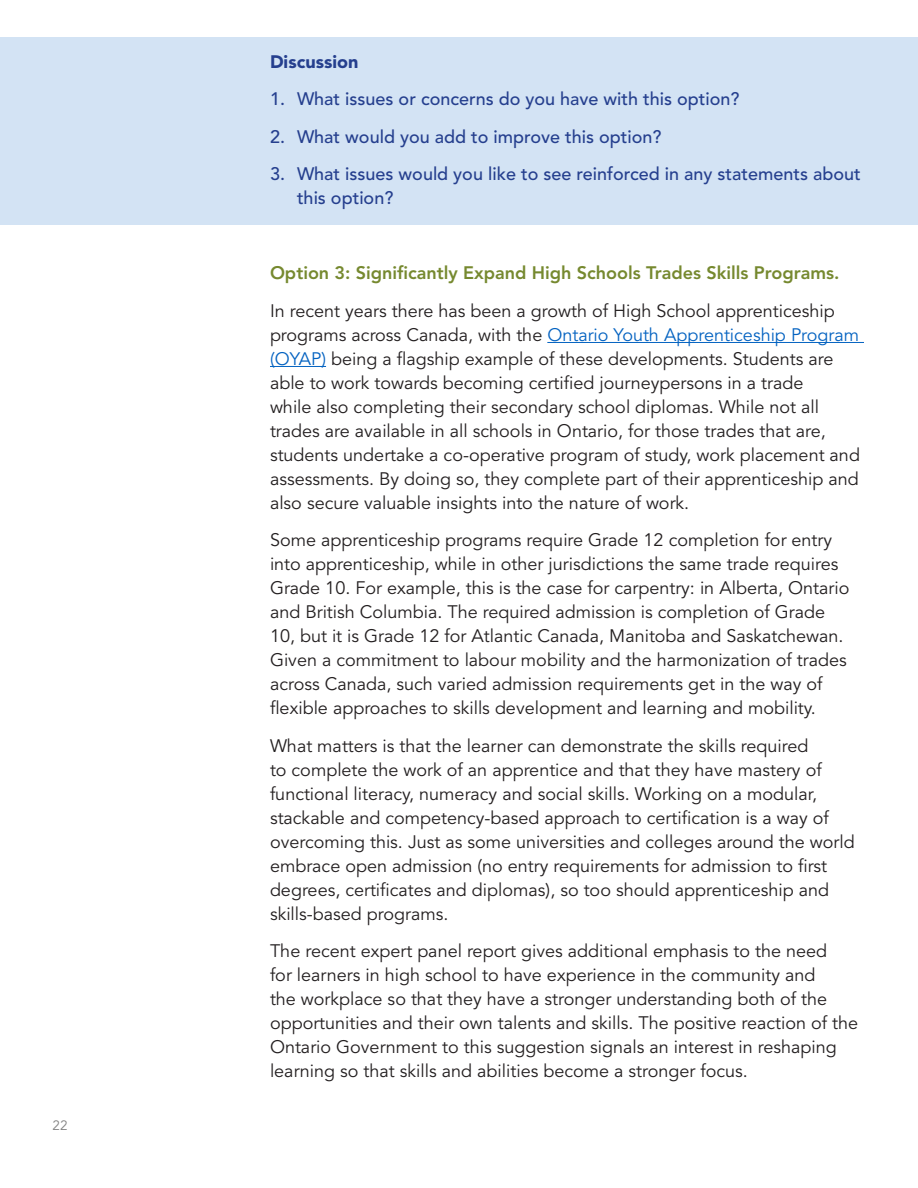
<style>
.page{position:relative;width:918px;height:1188px;background:#fff}
.page>*{position:absolute;margin:0;border:0;box-sizing:border-box;transform-origin:0 0}
.No_Spacing{font:18px/24px "Avenir";color:#231f20}
.t1{font:500 18px/24px "Avenir";color:#253f8e}
.t2{font:800 18px "Avenir";color:#76892f}
.t3{font:900 18px "Avenir";color:#253f8e}
.t4{font:13.5px "Avenir";color:#828282}
.s1{color:#0563c1}
</style>
<div class="page">
<div style="left:0;top:37px;width:918px;height:188px;background:#d3e3f4"></div>
<hr style="left:547px;top:342px;width:317px;height:1px;background:#0563c1">
<hr style="left:270px;top:366px;width:56px;height:1px;background:#0563c1">
<p class="t4" style="left:53px;top:1118px;width:17px">22</p>
<p class="t3" style="left:270px;top:51px;width:90px">Discussion</p>
<p class="t1" style="left:270px;top:87px;width:471px">1. What issues or concerns do you have with this option?</p>
<p class="t1" style="left:270px;top:125px;width:393px">2. What would you add to improve this option?</p>
<p class="t1" style="left:297px;top:162px;width:565px;text-indent:-27px">3. What issues would you like to see reinforced in any statements about this option?</p>
<p class="t2" style="left:270px;top:262px;width:571px">Option 3: Significantly Expand High Schools Trades Skills Programs.</p>
<p class="No_Spacing" style="left:270px;top:299px;width:592px">In recent years there has been a growth of High School apprenticeship programs across Canada, with the <span class="s1">Ontario Youth Apprenticeship Program (OYAP)</span> being a flagship example of these developments. Students are able to work towards becoming certified journeypersons in a trade<br>while also completing their secondary school diplomas. While not all trades are available in all schools in Ontario, for those trades that are, students undertake a co-operative program of study, work placement and assessments. By doing so, they complete part of their apprenticeship and also secure valuable insights into the nature of work.</p>
<p class="No_Spacing" style="left:270px;top:528px;width:581px">Some apprenticeship programs require Grade 12 completion for entry into apprenticeship, while in other jurisdictions the same trade requires Grade 10. For example, this is the case for carpentry: in Alberta, Ontario and British Columbia. The required admission is completion of Grade 10, but it is Grade 12 for Atlantic Canada, Manitoba and Saskatchewan.<br>Given a commitment to labour mobility and the harmonization of trades across Canada, such varied admission requirements get in the way of flexible approaches to skills development and learning and mobility.</p>
<p class="No_Spacing" style="left:270px;top:734px;width:586px">What matters is that the learner can demonstrate the skills required<br>to complete the work of an apprentice and that they have mastery of functional literacy, numeracy and social skills. Working on a modular, stackable and competency-based approach to certification is a way of overcoming this. Just as some universities and colleges around the world embrace open admission (no entry requirements for admission to first degrees, certificates and diplomas), so too should apprenticeship and skills-based programs.</p>
<p class="No_Spacing" style="left:270px;top:939px;width:590px">The recent expert panel report gives additional emphasis to the need<br>for learners in high school to have experience in the community and<br>the workplace so that they have a stronger understanding both of the opportunities and their own talents and skills. The positive reaction of the Ontario Government to this suggestion signals an interest in reshaping learning so that skills and abilities become a stronger focus.</p>
</div>
